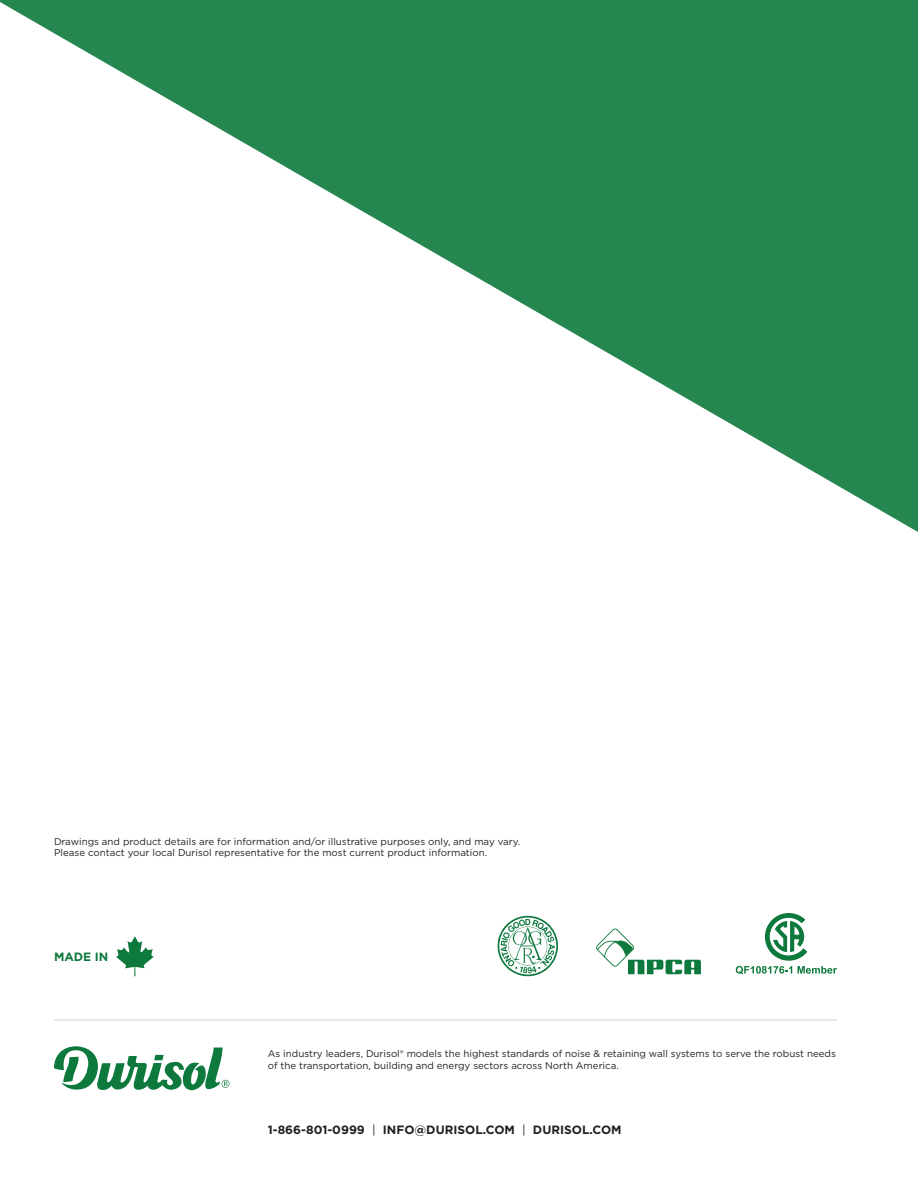
<style>
.page{position:relative;width:918px;height:1188px;background:#fff}
.page>*{position:absolute;margin:0;border:0;box-sizing:border-box;transform-origin:0 0}
.t1{font:700 12px "Gotham";color:#231f20}
.t2{font:700 12px "Gotham";color:#0d793d}
.t3{font:9.75px/11.7px "Gotham";color:#231f20}
.s1{font-weight:400}
</style>
<div class="page">
<svg style="left:0;top:0;width:918px;height:532px;fill:#258650"></svg>
<hr style="left:54px;top:1019px;width:783px;height:2px;background:#e6e7e9">
<svg style="left:54px;top:1046px;width:176px;height:44px"></svg>
<svg style="left:498px;top:916px;width:60px;height:60px"></svg>
<svg style="left:596px;top:929px;width:105px;height:45px"></svg>
<svg style="left:736px;top:913px;width:101px;height:61px"></svg>
<svg style="left:116px;top:936px;width:38px;height:40px"></svg>
<p class="t3" style="left:54px;top:835px;width:468px">Drawings and product details are for information and/or illustrative purposes only, and may vary.<br>Please contact your local Durisol representative for the most current product information.</p>
<p class="t2" style="left:54px;top:949px;width:56px">MADE IN</p>
<p class="t3" style="left:268px;top:1048px;width:570px">As industry leaders, Durisol® models the highest standards of noise &amp; retaining wall systems to serve the robust needs of the transportation, building and energy sectors across North America.</p>
<p class="t1" style="left:268px;top:1122px;width:355px">1-866-801-0999 <span class="s1">|</span> INFO@DURISOL.COM <span class="s1">|</span> DURISOL.COM</p>
</div>
